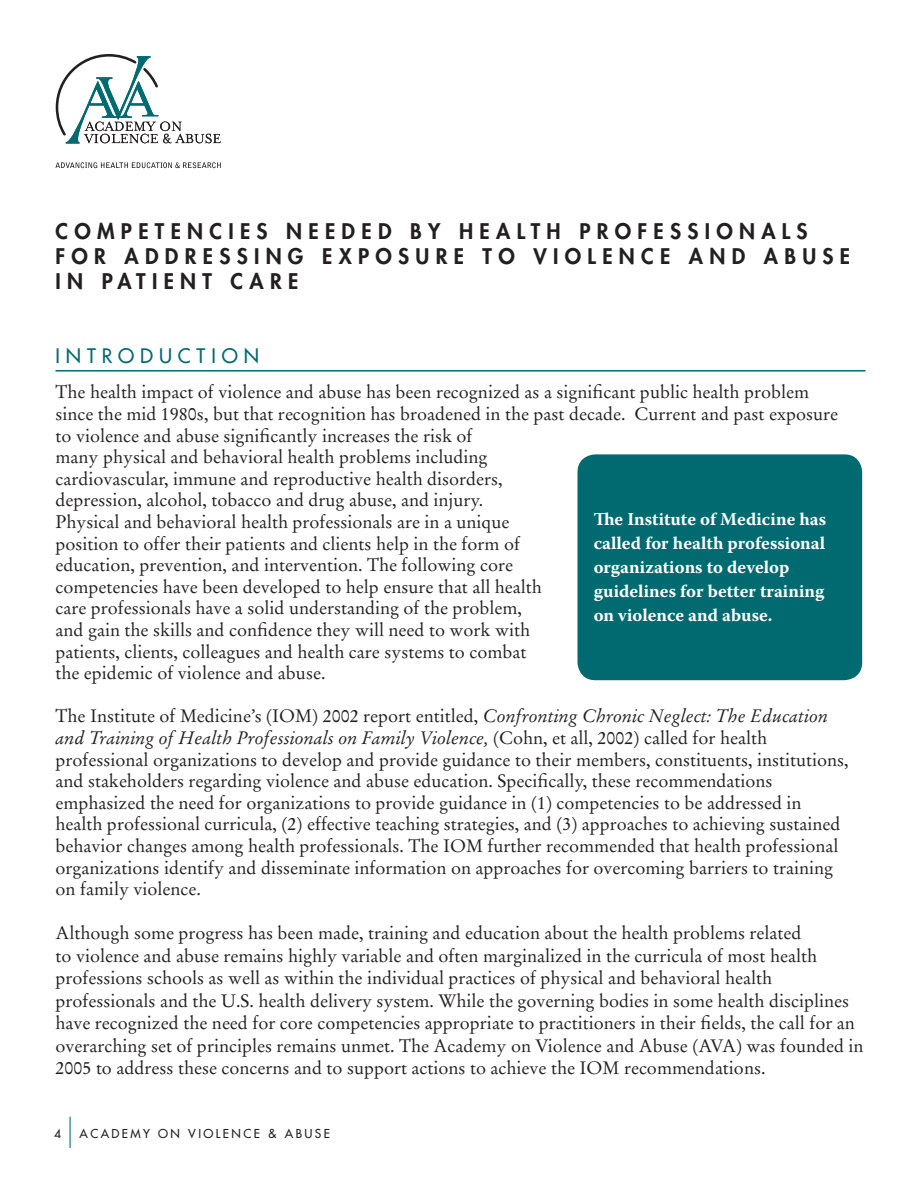
<style>
.page{position:relative;width:918px;height:1188px;background:#fff}
.page>*{position:absolute;margin:0;border:0;box-sizing:border-box;transform-origin:0 0}
.t1{font:36px "Futura";color:#006a71;scale:.33 1}
.Normal__Web{font:800 21px/25.2px "Futura";letter-spacing:.3em;color:#231f20}
.Body_Text{font:19.5px "Futura";letter-spacing:.3em;color:#006a71}
.Body_Text-2{font:18px/21.6px "Stempel Garamond";color:#231f20}
.Body_Text-3{font:700 18px/24px "Warnock Pro";color:#fff}
.t2{font:12px "Futura";letter-spacing:.2em;color:#231f20}
.s1{font-style:italic}
</style>
<div class="page">
<hr style="left:56px;top:370px;width:810px;height:2px;background:#006a71">
<svg style="left:56px;top:54px;width:164px;height:90px"></svg>
<svg style="left:55px;top:162px;width:166px;height:6px"></svg>
<div style="left:578px;top:454px;width:284px;height:226px;background:#006a71;border-radius:18px"></div>
<p class="Normal__Web" style="left:56px;top:218px;width:796px">COMPETENCIES NEEDED BY HEALTH PROFESSIONALS<br>FOR ADDRESSING EXPOSURE TO VIOLENCE AND ABUSE<br>IN PATIENT CARE</p>
<p class="Body_Text" style="left:56px;top:343px;width:205px">INTRODUCTION</p>
<p class="Body_Text-2" style="left:56px;top:382px;width:784px">The health impact of violence and abuse has been recognized as a significant public health problem since the mid 1980s, but that recognition has broadened in the past decade. Current and past exposure to violence and abuse significantly increases the risk of<br>many physical and behavioral health problems including<br>cardiovascular, immune and reproductive health disorders,<br>depression, alcohol, tobacco and drug abuse, and injury.<br>Physical and behavioral health professionals are in a unique<br>position to offer their patients and clients help in the form of<br>education, prevention, and intervention. The following core<br>competencies have been developed to help ensure that all health<br>care professionals have a solid understanding of the problem,<br>and gain the skills and confidence they will need to work with<br>patients, clients, colleagues and health care systems to combat<br>the epidemic of violence and abuse.</p>
<p class="Body_Text-2" style="left:56px;top:706px;width:795px">The Institute of Medicine’s (IOM) 2002 report entitled, <span class="s1">Confronting Chronic Neglect: The Education and Training of Health Professionals on Family Violence,</span> (Cohn, et all, 2002) called for health professional organizations to develop and provide guidance to their members, constituents, institutions, and stakeholders regarding violence and abuse education. Specifically, these recommendations emphasized the need for organizations to provide guidance in (1) competencies to be addressed in health professional curricula, (2) effective teaching strategies, and (3) approaches to achieving sustained behavior changes among health professionals. The IOM further recommended that health professional organizations identify and disseminate information on approaches for overcoming barriers to training on family violence.</p>
<p class="Body_Text-2" style="left:56px;top:922px;width:810px;line-height:22.5px">Although some progress has been made, training and education about the health problems related<br>to violence and abuse remains highly variable and often marginalized in the curricula of most health professions schools as well as within the individual practices of physical and behavioral health professionals and the U.S. health delivery system. While the governing bodies in some health disciplines have recognized the need for core competencies appropriate to practitioners in their fields, the call for an overarching set of principles remains unmet. The Academy on Violence and Abuse (AVA) was founded in 2005 to address these concerns and to support actions to achieve the IOM recommendations.</p>
<p class="Body_Text-3" style="left:594px;top:507px;width:234px">The Institute of Medicine has called for health professional organizations to develop guidelines for better training on violence and abuse.</p>
<p class="t2" style="left:54px;top:1126px;width:8px">4</p>
<p class="t1" style="left:67px;top:1112px;width:22px">|</p>
<p class="t2" style="left:80px;top:1126px;width:252px">ACADEMY ON VIOLENCE &amp; ABUSE</p>
</div>
